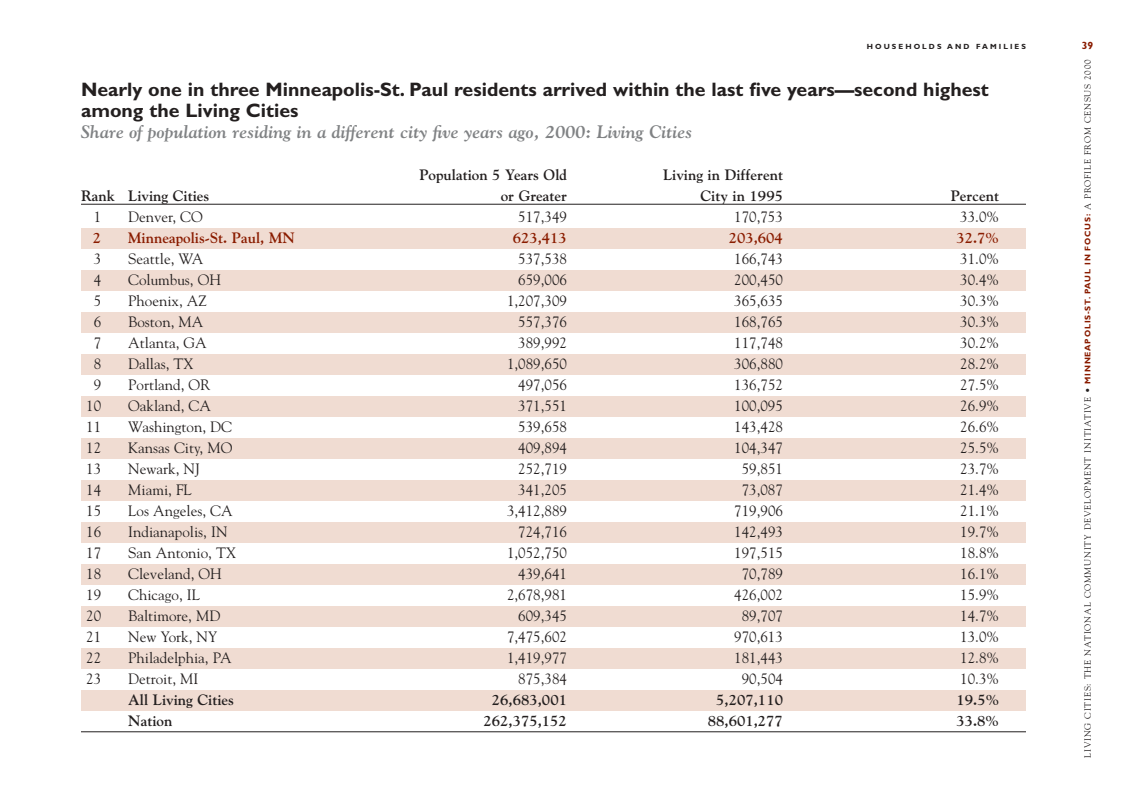
<style>
.page{position:relative;width:1134px;height:810px;background:#fff}
.page>*{position:absolute;margin:0;border:0;box-sizing:border-box;transform-origin:0 0}
.t1{font:700 19.5px/21px "Gill Sans";color:#231f1f}
.t2{font:italic 700 18px "Goudy";color:#808284}
.t3{font:15px "Goudy";color:#231f1f}
.t4{font:700 15px "Goudy";color:#231f1f}
.t5{font:700 15px "Goudy";color:#8a1c00}
.t6{font:700 10.5px "Gill Sans";color:#8a1c00}
.t7{font:9px "Goudy";letter-spacing:.085em;color:#231f1f}
.t8{font:700 7.5px "Gill Sans";letter-spacing:.275em;color:#231f1f}
.s1{font-family:"Gill Sans";font-weight:700;font-size:8.25px;color:#8a1c00}
</style>
<div class="page">
<hr style="left:81px;top:204px;width:945px;height:1px;background:#231f1f">
<div style="left:81px;top:228px;width:945px;height:21px;background:#f0dcd2"></div>
<div style="left:81px;top:270px;width:945px;height:21px;background:#f0dcd2"></div>
<div style="left:81px;top:312px;width:945px;height:21px;background:#f0dcd2"></div>
<div style="left:81px;top:354px;width:945px;height:21px;background:#f0dcd2"></div>
<div style="left:81px;top:396px;width:945px;height:21px;background:#f0dcd2"></div>
<div style="left:81px;top:438px;width:945px;height:21px;background:#f0dcd2"></div>
<div style="left:81px;top:480px;width:945px;height:21px;background:#f0dcd2"></div>
<div style="left:81px;top:522px;width:945px;height:21px;background:#f0dcd2"></div>
<div style="left:81px;top:564px;width:945px;height:21px;background:#f0dcd2"></div>
<div style="left:81px;top:606px;width:945px;height:21px;background:#f0dcd2"></div>
<div style="left:81px;top:648px;width:945px;height:21px;background:#f0dcd2"></div>
<div style="left:81px;top:690px;width:945px;height:21px;background:#f0dcd2"></div>
<hr style="left:81px;top:732px;width:945px;height:1px;background:#231f1f">
<p class="t8" style="left:867px;top:44px;width:161px">HOUSEHOLDS AND FAMILIES</p>
<h1 class="t1" style="left:81px;top:81px;width:909px">Nearly one in three Minneapolis-St. Paul residents arrived within the last five years—second highest among the Living Cities</h1>
<p class="t2" style="left:81px;top:125px;width:613px">Share of population residing in a different city five years ago, 2000: Living Cities</p>
<p class="t4" style="left:419px;top:169px;width:149px">Population 5 Years Old</p>
<p class="t4" style="left:663px;top:169px;width:121px">Living in Different</p>
<p class="t4" style="left:81px;top:190px;width:130px">Rank Living Cities</p>
<p class="t4" style="left:501px;top:190px;width:68px">or Greater</p>
<p class="t4" style="left:700px;top:190px;width:84px">City in 1995</p>
<p class="t4" style="left:951px;top:190px;width:50px">Percent</p>
<p class="t3" style="left:94px;top:211px;width:9px">1</p>
<p class="t3" style="left:128px;top:211px;width:76px">Denver, CO</p>
<p class="t3" style="left:518px;top:211px;width:50px">517,349</p>
<p class="t3" style="left:734px;top:211px;width:50px">170,753</p>
<p class="t3" style="left:960px;top:211px;width:40px">33.0%</p>
<p class="t5" style="left:93px;top:232px;width:10px">2</p>
<p class="t5" style="left:128px;top:232px;width:168px">Minneapolis-St. Paul, MN</p>
<p class="t5" style="left:513px;top:232px;width:56px">623,413</p>
<p class="t5" style="left:729px;top:232px;width:56px">203,604</p>
<p class="t5" style="left:956px;top:232px;width:44px">32.7%</p>
<p class="t3" style="left:94px;top:253px;width:9px">3</p>
<p class="t3" style="left:128px;top:253px;width:77px">Seattle, WA</p>
<p class="t3" style="left:518px;top:253px;width:50px">537,538</p>
<p class="t3" style="left:734px;top:253px;width:50px">166,743</p>
<p class="t3" style="left:960px;top:253px;width:40px">31.0%</p>
<p class="t3" style="left:94px;top:274px;width:9px">4</p>
<p class="t3" style="left:128px;top:274px;width:94px">Columbus, OH</p>
<p class="t3" style="left:518px;top:274px;width:50px">659,006</p>
<p class="t3" style="left:734px;top:274px;width:50px">200,450</p>
<p class="t3" style="left:960px;top:274px;width:40px">30.4%</p>
<p class="t3" style="left:94px;top:295px;width:9px">5</p>
<p class="t3" style="left:128px;top:295px;width:80px">Phoenix, AZ</p>
<p class="t3" style="left:507px;top:295px;width:61px">1,207,309</p>
<p class="t3" style="left:734px;top:295px;width:50px">365,635</p>
<p class="t3" style="left:960px;top:295px;width:40px">30.3%</p>
<p class="t3" style="left:94px;top:316px;width:9px">6</p>
<p class="t3" style="left:128px;top:316px;width:77px">Boston, MA</p>
<p class="t3" style="left:518px;top:316px;width:50px">557,376</p>
<p class="t3" style="left:734px;top:316px;width:50px">168,765</p>
<p class="t3" style="left:960px;top:316px;width:40px">30.3%</p>
<p class="t3" style="left:94px;top:337px;width:9px">7</p>
<p class="t3" style="left:128px;top:337px;width:80px">Atlanta, GA</p>
<p class="t3" style="left:518px;top:337px;width:50px">389,992</p>
<p class="t3" style="left:734px;top:337px;width:50px">117,748</p>
<p class="t3" style="left:960px;top:337px;width:40px">30.2%</p>
<p class="t3" style="left:94px;top:358px;width:9px">8</p>
<p class="t3" style="left:128px;top:358px;width:67px">Dallas, TX</p>
<p class="t3" style="left:507px;top:358px;width:61px">1,089,650</p>
<p class="t3" style="left:734px;top:358px;width:50px">306,880</p>
<p class="t3" style="left:960px;top:358px;width:40px">28.2%</p>
<p class="t3" style="left:94px;top:379px;width:9px">9</p>
<p class="t3" style="left:128px;top:379px;width:84px">Portland, OR</p>
<p class="t3" style="left:518px;top:379px;width:50px">497,056</p>
<p class="t3" style="left:734px;top:379px;width:50px">136,752</p>
<p class="t3" style="left:960px;top:379px;width:40px">27.5%</p>
<p class="t3" style="left:86px;top:400px;width:17px">10</p>
<p class="t3" style="left:128px;top:400px;width:84px">Oakland, CA</p>
<p class="t3" style="left:518px;top:400px;width:50px">371,551</p>
<p class="t3" style="left:734px;top:400px;width:50px">100,095</p>
<p class="t3" style="left:960px;top:400px;width:40px">26.9%</p>
<p class="t3" style="left:86px;top:421px;width:17px">11</p>
<p class="t3" style="left:128px;top:421px;width:105px">Washington, DC</p>
<p class="t3" style="left:518px;top:421px;width:50px">539,658</p>
<p class="t3" style="left:734px;top:421px;width:50px">143,428</p>
<p class="t3" style="left:960px;top:421px;width:40px">26.6%</p>
<p class="t3" style="left:86px;top:442px;width:17px">12</p>
<p class="t3" style="left:128px;top:442px;width:106px">Kansas City, MO</p>
<p class="t3" style="left:518px;top:442px;width:50px">409,894</p>
<p class="t3" style="left:734px;top:442px;width:50px">104,347</p>
<p class="t3" style="left:960px;top:442px;width:40px">25.5%</p>
<p class="t3" style="left:86px;top:463px;width:17px">13</p>
<p class="t3" style="left:128px;top:463px;width:74px">Newark, NJ</p>
<p class="t3" style="left:518px;top:463px;width:50px">252,719</p>
<p class="t3" style="left:742px;top:463px;width:43px">59,851</p>
<p class="t3" style="left:960px;top:463px;width:40px">23.7%</p>
<p class="t3" style="left:86px;top:484px;width:17px">14</p>
<p class="t3" style="left:128px;top:484px;width:65px">Miami, FL</p>
<p class="t3" style="left:518px;top:484px;width:50px">341,205</p>
<p class="t3" style="left:742px;top:484px;width:43px">73,087</p>
<p class="t3" style="left:960px;top:484px;width:40px">21.4%</p>
<p class="t3" style="left:86px;top:505px;width:17px">15</p>
<p class="t3" style="left:128px;top:505px;width:106px">Los Angeles, CA</p>
<p class="t3" style="left:507px;top:505px;width:61px">3,412,889</p>
<p class="t3" style="left:734px;top:505px;width:50px">719,906</p>
<p class="t3" style="left:960px;top:505px;width:40px">21.1%</p>
<p class="t3" style="left:86px;top:526px;width:17px">16</p>
<p class="t3" style="left:128px;top:526px;width:101px">Indianapolis, IN</p>
<p class="t3" style="left:518px;top:526px;width:50px">724,716</p>
<p class="t3" style="left:734px;top:526px;width:50px">142,493</p>
<p class="t3" style="left:960px;top:526px;width:40px">19.7%</p>
<p class="t3" style="left:86px;top:547px;width:17px">17</p>
<p class="t3" style="left:128px;top:547px;width:109px">San Antonio, TX</p>
<p class="t3" style="left:507px;top:547px;width:61px">1,052,750</p>
<p class="t3" style="left:734px;top:547px;width:50px">197,515</p>
<p class="t3" style="left:960px;top:547px;width:40px">18.8%</p>
<p class="t3" style="left:86px;top:568px;width:17px">18</p>
<p class="t3" style="left:128px;top:568px;width:95px">Cleveland, OH</p>
<p class="t3" style="left:518px;top:568px;width:50px">439,641</p>
<p class="t3" style="left:742px;top:568px;width:43px">70,789</p>
<p class="t3" style="left:960px;top:568px;width:40px">16.1%</p>
<p class="t3" style="left:86px;top:589px;width:17px">19</p>
<p class="t3" style="left:128px;top:589px;width:74px">Chicago, IL</p>
<p class="t3" style="left:507px;top:589px;width:61px">2,678,981</p>
<p class="t3" style="left:734px;top:589px;width:50px">426,002</p>
<p class="t3" style="left:960px;top:589px;width:40px">15.9%</p>
<p class="t3" style="left:86px;top:610px;width:17px">20</p>
<p class="t3" style="left:128px;top:610px;width:94px">Baltimore, MD</p>
<p class="t3" style="left:518px;top:610px;width:50px">609,345</p>
<p class="t3" style="left:742px;top:610px;width:43px">89,707</p>
<p class="t3" style="left:960px;top:610px;width:40px">14.7%</p>
<p class="t3" style="left:86px;top:631px;width:17px">21</p>
<p class="t3" style="left:128px;top:631px;width:91px">New York, NY</p>
<p class="t3" style="left:507px;top:631px;width:61px">7,475,602</p>
<p class="t3" style="left:734px;top:631px;width:50px">970,613</p>
<p class="t3" style="left:960px;top:631px;width:40px">13.0%</p>
<p class="t3" style="left:86px;top:652px;width:17px">22</p>
<p class="t3" style="left:128px;top:652px;width:105px">Philadelphia, PA</p>
<p class="t3" style="left:507px;top:652px;width:61px">1,419,977</p>
<p class="t3" style="left:734px;top:652px;width:50px">181,443</p>
<p class="t3" style="left:960px;top:652px;width:40px">12.8%</p>
<p class="t3" style="left:86px;top:673px;width:17px">23</p>
<p class="t3" style="left:128px;top:673px;width:72px">Detroit, MI</p>
<p class="t3" style="left:518px;top:673px;width:50px">875,384</p>
<p class="t3" style="left:742px;top:673px;width:43px">90,504</p>
<p class="t3" style="left:960px;top:673px;width:40px">10.3%</p>
<p class="t4" style="left:128px;top:694px;width:107px">All Living Cities</p>
<p class="t4" style="left:492px;top:694px;width:77px">26,683,001</p>
<p class="t4" style="left:716px;top:694px;width:68px">5,207,110</p>
<p class="t4" style="left:956px;top:694px;width:44px">19.5%</p>
<p class="t4" style="left:128px;top:715px;width:46px">Nation</p>
<p class="t4" style="left:484px;top:715px;width:85px">262,375,152</p>
<p class="t4" style="left:708px;top:715px;width:77px">88,601,277</p>
<p class="t4" style="left:956px;top:715px;width:44px">33.8%</p>
<p class="t6" style="left:1082px;top:42px;width:13px">39</p>
<p class="t7" style="left:1084px;top:758px;width:700px;rotate:-90deg">LIVING CITIES: THE NATIONAL COMMUNITY DEVELOPMENT INITIATIVE • <span class="s1">MINNEAPOLIS-ST. PAUL IN FOCUS:</span> A PROFILE FROM CENSUS 2000</p>
</div>
